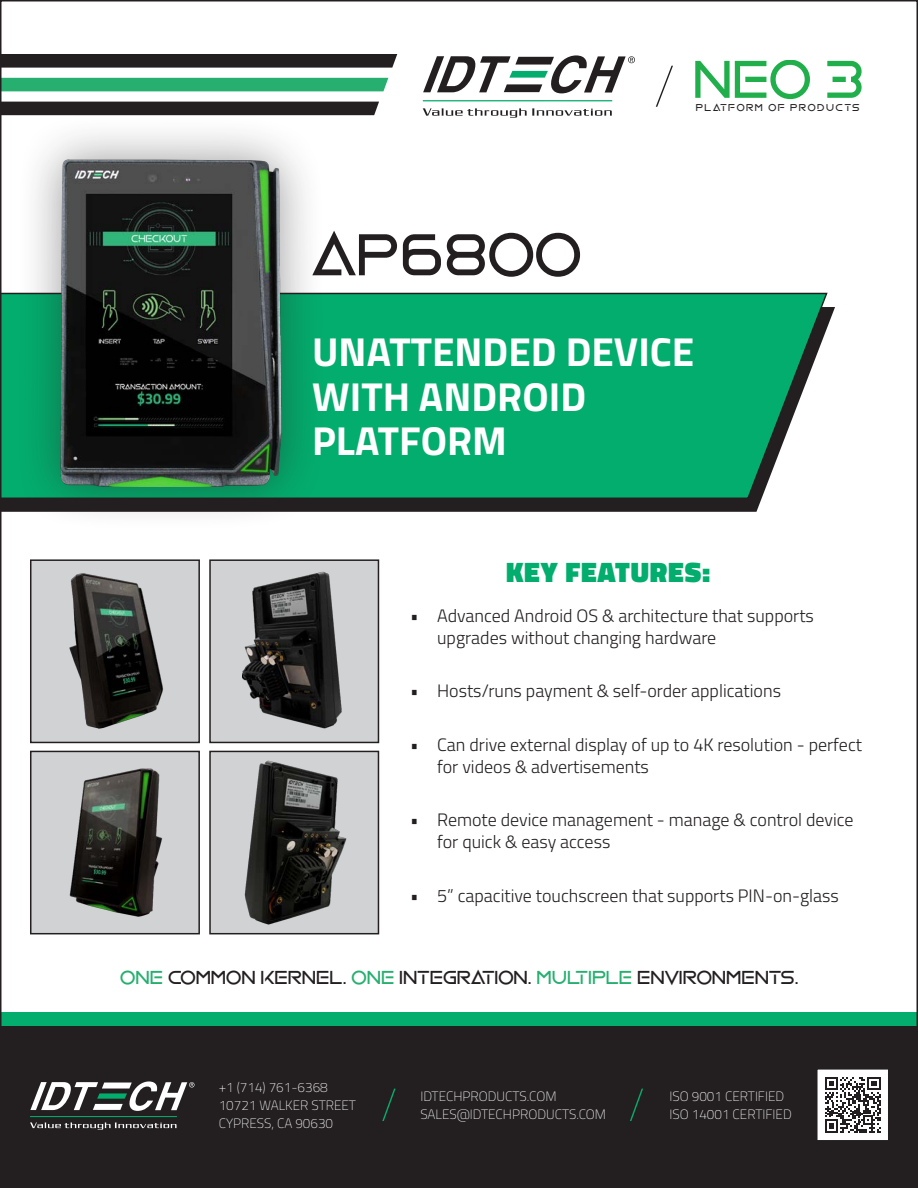
<style>
.page{position:relative;width:918px;height:1188px;background:#fff}
.page>*{position:absolute;margin:0;border:0;box-sizing:border-box;transform-origin:0 0}
.t1{font:60px "Mandatory Plaything";color:#231f20}
.t2{font:54px "Mandatory Plaything";color:#21af4b}
.t3{font:700 40.5px/44.7px "Titillium";color:#fff}
.t4{font:900 28.5px "Titillium";letter-spacing:.03em;color:#03ad6d}
.t5{font:19.5px "Mandatory Plaything";color:#231f20}
.t6{font:300 18px/21.6px "Titillium";color:#231f20}
.t7{font:100 13.5px "Titillium";color:#fff}
.t8{font:10.2px "Mandatory Plaything";letter-spacing:.14em;color:#231f20}
.s1{color:#26af6f}
</style>
<div class="page">
<svg style="left:3px;top:307px;width:832px;height:205px;fill:#231f20"></svg>
<svg style="left:3px;top:292px;width:826px;height:208px"></svg>
<div style="left:0;top:1013px;width:918px;height:175px;background:#03ad6d"></div>
<div style="left:0;top:1026px;width:918px;height:162px;background:#231f20"></div>
<svg style="left:3px;top:54px;width:394px;height:14px"></svg>
<div style="left:3px;top:78px;width:385px;height:13px;background:#26af6f"></div>
<div style="left:3px;top:102px;width:376px;height:13px;background:#231f20"></div>
<svg style="left:423px;top:108px;width:189px;height:10px"></svg>
<hr style="left:423px;top:100px;width:189px;height:1px;background:#03ad6d">
<svg style="left:423px;top:55px;width:212px;height:38px"></svg>
<svg style="left:655px;top:65px;width:18px;height:42px"></svg>
<div style="left:817px;top:1069px;width:71px;height:72px;background:#fff"></div>
<svg style="left:825px;top:1077px;width:56px;height:56px"></svg>
<div style="left:817px;top:1069px;width:72px;height:72px;border:1px solid #231f20"></div>
<svg style="left:30px;top:1123px;width:147px;height:7px"></svg>
<hr style="left:30px;top:1116px;width:147px;height:1px;background:#03ad6d">
<svg style="left:30px;top:1081px;width:164px;height:30px"></svg>
<svg style="left:382px;top:1088px;width:14px;height:33px"></svg>
<svg style="left:630px;top:1088px;width:13px;height:33px"></svg>
<div style="left:15px;top:114px;width:312px;height:418px;background:#231f20;opacity:.45"></div>
<img style="left:52px;top:155px;width:234px;height:331px">
<div style="left:31px;top:560px;width:168px;height:182px;background:#d1d2d4"></div>
<div style="left:30px;top:559px;width:170px;height:184px;border:2px solid #231f20"></div>
<img style="left:69px;top:573px;width:94px;height:156px">
<div style="left:31px;top:751px;width:168px;height:183px;background:#d1d2d4"></div>
<div style="left:30px;top:751px;width:170px;height:183px;border:2px solid #231f20"></div>
<img style="left:69px;top:768px;width:94px;height:149px">
<div style="left:210px;top:751px;width:168px;height:183px;background:#d1d2d4"></div>
<div style="left:209px;top:751px;width:170px;height:183px;border:2px solid #231f20"></div>
<img style="left:244px;top:760px;width:103px;height:165px">
<div style="left:210px;top:560px;width:168px;height:182px;background:#d1d2d4"></div>
<div style="left:209px;top:559px;width:170px;height:184px;border:2px solid #231f20"></div>
<img style="left:243px;top:571px;width:99px;height:158px">
<p class="t1" style="left:312px;top:228px;width:271px">AP6800</p>
<p class="t2" style="left:693px;top:56px;width:173px">NEO 3</p>
<p class="t8" style="left:696px;top:103px;width:165px">PLATFORM OF PRODUCTS</p>
<p class="t3" style="left:312px;top:328px;width:384px">UNATTENDED DEVICE<br>WITH ANDROID<br>PLATFORM</p>
<p class="t4" style="left:506px;top:551px;width:206px">KEY FEATURES:</p>
<p class="t6" style="left:437px;top:604px;width:378px;text-indent:-27px">• Advanced Android OS &amp; architecture that supports upgrades without changing hardware</p>
<p class="t6" style="left:410px;top:679px;width:372px">• Hosts/runs payment &amp; self-order applications</p>
<p class="t6" style="left:437px;top:733px;width:426px;text-indent:-27px">• Can drive external display of up to 4K resolution - perfect for videos &amp; advertisements</p>
<p class="t6" style="left:437px;top:808px;width:418px;text-indent:-27px">• Remote device management - manage &amp; control device for quick &amp; easy access</p>
<p class="t6" style="left:410px;top:884px;width:430px">• 5” capacitive touchscreen that supports PIN-on-glass</p>
<p class="t5" style="left:120px;top:969px;width:680px"><span class="s1">ONE</span> COMMON KERNEL. <span class="s1">ONE</span> INTEGRATION. <span class="s1">MULTIPLE</span> ENVIRONMENTS.</p>
<p class="t7" style="left:219px;top:1078px;width:111px">+1 (714) 761-6368</p>
<p class="t7" style="left:219px;top:1096px;width:139px">10721 WALKER STREET</p>
<p class="t7" style="left:219px;top:1114px;width:116px">CYPRESS, CA 90630</p>
<p class="t7" style="left:420px;top:1087px;width:138px">IDTECHPRODUCTS.COM</p>
<p class="t7" style="left:420px;top:1105px;width:187px">SALES@IDTECHPRODUCTS.COM</p>
<p class="t7" style="left:670px;top:1087px;width:116px">ISO 9001 CERTIFIED</p>
<p class="t7" style="left:670px;top:1105px;width:124px">ISO 14001 CERTIFIED</p>
</div>
